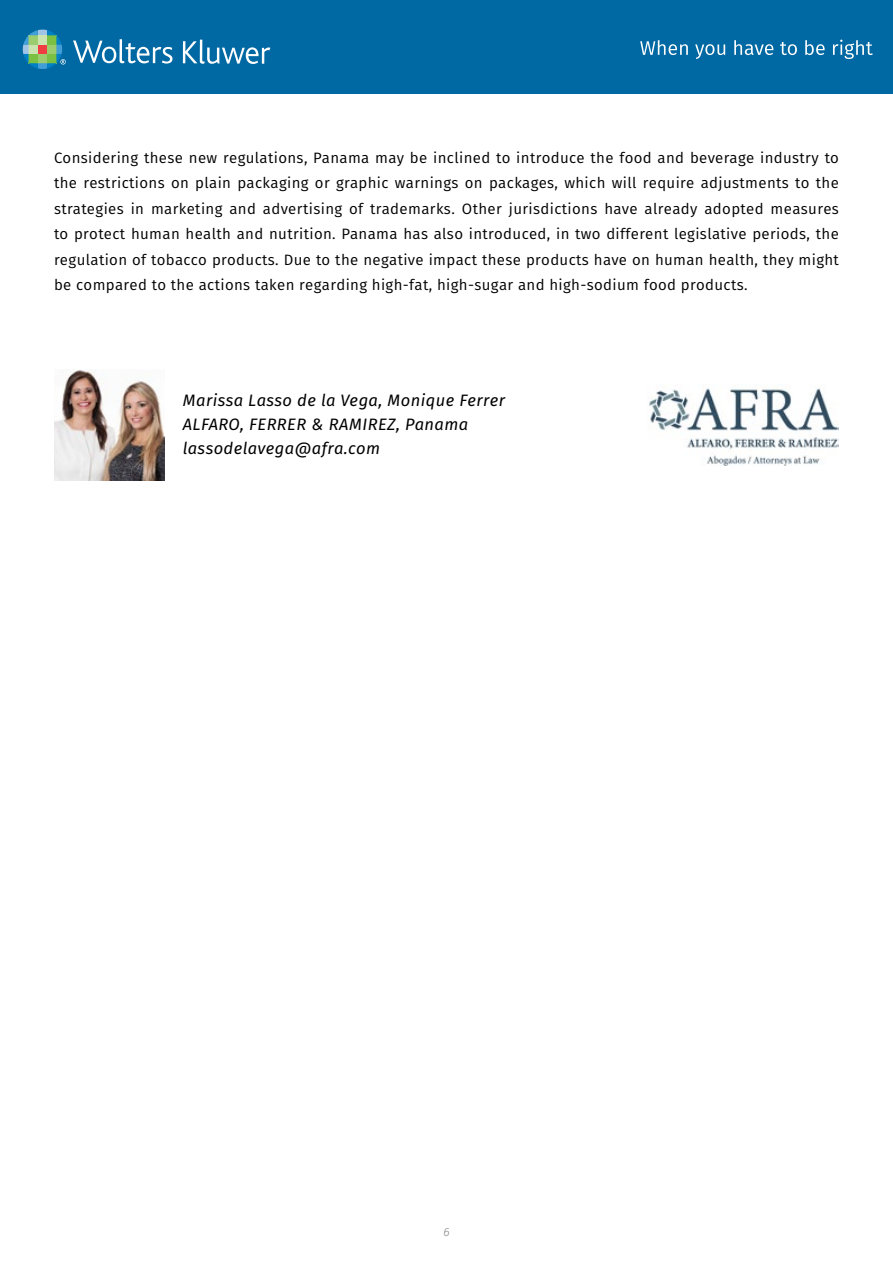
<style>
.page{position:relative;width:893px;height:1263px;background:#fff}
.page>*{position:absolute;margin:0;border:0;box-sizing:border-box;transform-origin:0 0}
.author{font:italic 16.5px "Fira Sans";letter-spacing:.025em;color:#000}
.t1{font:15px/25.5px "Fira Sans";letter-spacing:.025em;color:#000;text-align:justify}
.t2{font:italic 300 12px "Fira Sans";color:#808285}
</style>
<div class="page">
<div style="left:0;top:0;width:893px;height:93px;background:#0068a2"></div>
<svg style="left:73px;top:39px;width:100px;height:25px"></svg>
<svg style="left:183px;top:40px;width:87px;height:24px"></svg>
<svg style="left:23px;top:30px;width:43px;height:39px"></svg>
<svg style="left:640px;top:40px;width:48px;height:15px"></svg>
<svg style="left:695px;top:44px;width:30px;height:15px"></svg>
<svg style="left:734px;top:40px;width:39px;height:15px"></svg>
<svg style="left:780px;top:42px;width:17px;height:13px"></svg>
<svg style="left:805px;top:40px;width:20px;height:15px"></svg>
<svg style="left:833px;top:40px;width:40px;height:19px"></svg>
<img style="left:54px;top:370px;width:111px;height:111px">
<img style="left:647px;top:388px;width:192px;height:78px">
<p class="t1" style="left:54px;top:145px;width:786px">Considering these new regulations, Panama may be inclined to introduce the food and beverage industry to the restrictions on plain packaging or graphic warnings on packages, which will require adjustments to the strategies in marketing and advertising of trademarks. Other jurisdictions have already adopted measures to protect human health and nutrition. Panama has also introduced, in two different legislative periods, the regulation of tobacco products. Due to the negative impact these products have on human health, they might be compared to the actions taken regarding high-fat, high-sugar and high-sodium food products.</p>
<p class="author" style="left:183px;top:388px;width:324px">Marissa Lasso de la Vega, Monique Ferrer</p>
<p class="author" style="left:183px;top:412px;width:287px">ALFARO, FERRER &amp; RAMIREZ, Panama</p>
<p class="author" style="left:183px;top:436px;width:199px">lassodelavega@afra.com</p>
<p class="t2" style="left:443px;top:1223px;width:8px">6</p>
</div>
